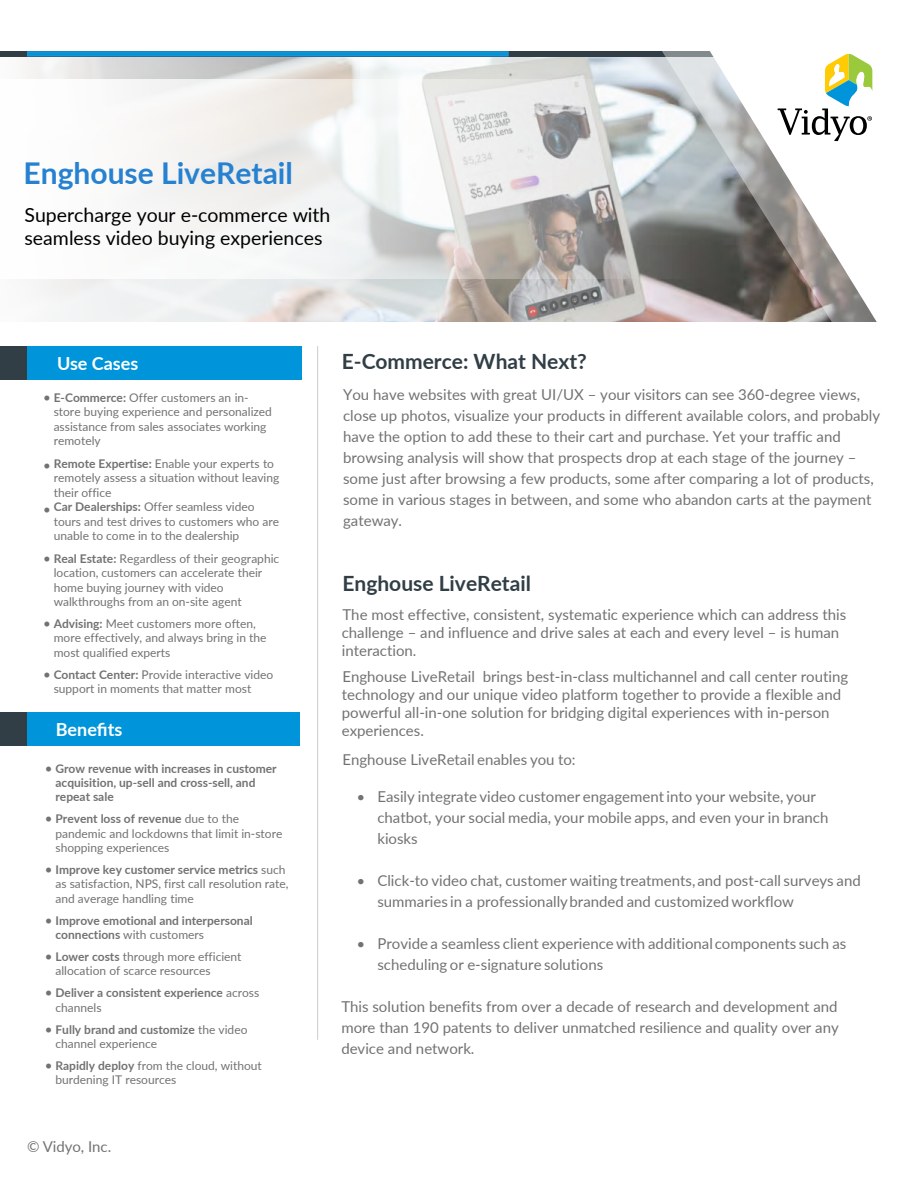
<style>
.page{position:relative;width:918px;height:1188px;background:#fff}
.page>*{position:absolute;margin:0;border:0;box-sizing:border-box;transform-origin:0 0}
.t1{font:700 30px "Lato";color:#2681d1}
.t2{font:700 21px "Lato";color:#313e45}
.t3{font:19.5px/23.4px "Lato";color:#000}
.t4{font:700 18px "Lato";color:#fff}
.t5{font:15px/21px "Lato";color:#727272}
.t6{font:15px/21px "Lato";color:#727272}
.t7{font:15px "Lato";color:#747373}
.t8{font:13.35px "Lato";color:#727272}
.t9{font:12px/14.4px "Lato";color:#727272}
.t10{font:700 12px/14.4px "Lato";color:#727272}
.t11{font:700 12px/14.4px "Lato";color:#727272}
.s1{font-style:inherit}
.s2{font-size:13.35px}
.s3{font-weight:700}
.s4{font-weight:400;font-size:13.35px}
.s5{font-weight:400}
</style>
<div class="page">
<img style="left:23px;top:57px;width:607px;height:264px">
<div style="left:0;top:51px;width:918px;height:6px;background:#313e45"></div>
<svg style="left:630px;top:51px;width:48px;height:271px;background:#c6c0c2"></svg>
<svg style="left:678px;top:51px;width:240px;height:271px"></svg>
<svg style="left:778px;top:54px;width:94px;height:87px"></svg>
<svg style="left:27px;top:51px;width:482px;height:6px;background:#128bc6"></svg>
<hr style="left:317px;top:346px;width:1px;height:694px;background:#ccc">
<svg style="left:23px;top:80px;width:665px;height:199px"></svg>
<div style="left:1px;top:712px;width:299px;height:34px;background:#0095da"></div>
<div style="left:1px;top:346px;width:301px;height:34px;background:#0095da"></div>
<div style="left:0;top:346px;width:27px;height:34px;background:#313e45"></div>
<div style="left:0;top:712px;width:27px;height:34px;background:#313e45"></div>
<h1 class="t1" style="left:24px;top:151px;width:271px">Enghouse Live<span class="s1">Retail</span></h1>
<h3 class="t3" style="left:25px;top:202px;width:307px">Supercharge your e-commerce with seamless video buying experiences</h3>
<h3 class="t4" style="left:57px;top:350px;width:83px">Use Cases</h3>
<p class="t9" style="left:54px;top:390px;width:220px;text-indent:-11px"><span class="s2">•</span> <span class="s3">E-Commerce</span><span class="s3">:</span> Offer customers an in&shy;store buying experience and personalized assistance from sales associates <span class="s1">working remotely</span></p>
<p class="t8" style="left:43px;top:456px;width:9px">•</p>
<p class="t8" style="left:43px;top:499px;width:9px">•</p>
<p class="t9" style="left:54px;top:456px;width:227px"><span class="s3">Remote Expertise:</span> Enable your experts to remotely assess a situation without leaving their office<br><span class="s3">Car Dealerships:</span> Offer seamless video tours and test drives to customers who are unable to come in to the dealership</p>
<p class="t9" style="left:54px;top:551px;width:227px;text-indent:-11px"><span class="s2">•</span> <span class="s3">Real Estate:</span> Regardless of their geographic location, customers can accelerate their home buying journey with video walkthroughs from an on-site agent</p>
<p class="t9" style="left:54px;top:616px;width:214px;text-indent:-11px"><span class="s2">•</span> <span class="s3">Advising:</span> Meet customers more often, more effectively, and always bring in the most qualified experts</p>
<p class="t9" style="left:54px;top:667px;width:221px;text-indent:-11px"><span class="s2">•</span> <span class="s3">Contact Center:</span> Provide interactive video support in moments that matter most</p>
<h3 class="t4" style="left:56px;top:716px;width:68px">Benefits</h3>
<p class="t11" style="left:55px;top:760px;width:223px;text-indent:-11px"><span class="s4">•</span> Grow revenue with increases in customer acquisition, up-sell and cross-sell, and repeat sale</p>
<p class="t9" style="left:55px;top:811px;width:228px;text-indent:-11px"><span class="s2">•</span> <span class="s3">Prevent loss of revenue</span> due to the pandemic and lockdowns that limit in-store shopping experiences</p>
<p class="t9" style="left:55px;top:862px;width:234px;text-indent:-11px"><span class="s2">•</span> <span class="s3">Improve key customer service metrics</span> such as satisfaction, NPS, first call resolution rate, and average handling time</p>
<p class="t10" style="left:55px;top:913px;width:199px;text-indent:-11px"><span class="s4">•</span> Improve emotional and interpersonal connections <span class="s5">with customers</span></p>
<p class="t9" style="left:55px;top:949px;width:188px;text-indent:-11px"><span class="s2">•</span> <span class="s3">Lower costs</span> through more efficient allocation of scarce resources</p>
<p class="t10" style="left:55px;top:985px;width:205px;text-indent:-11px"><span class="s4">•</span> Deliver a consistent experience <span class="s5">across channels</span></p>
<p class="t9" style="left:55px;top:1022px;width:194px;text-indent:-11px"><span class="s2">•</span> <span class="s3">Fully brand and customize</span> the video channel experience</p>
<p class="t9" style="left:55px;top:1058px;width:208px;text-indent:-11px"><span class="s2">•</span> <span class="s3">Rapidly deploy</span> from the cloud, without <span class="s1">burdening IT resources</span></p>
<p class="t7" style="left:27px;top:1136px;width:86px">© Vidyo, Inc.</p>
<h2 class="t2" style="left:342px;top:346px;width:247px">E-Commerce: What Next?</h2>
<p class="t5" style="left:343px;top:384px;width:539px">You have websites with great UI/UX – your visitors can see 360-degree views, close up photos, visualize your products in different available colors, and probably have the option to add these to their cart and purchase. Yet your traffic and browsing analysis will show that prospects drop at each stage of the journey – some just after browsing a few products, some after comparing a lot of products, some in various stages in between, and some who abandon carts at the payment gateway.</p>
<h2 class="t2" style="left:342px;top:568px;width:190px">Enghouse LiveRetail</h2>
<p class="t5" style="left:342px;top:605px;width:506px;line-height:18px">The most effective, consistent, systematic experience which can address this challenge – and influence and drive sales at each and every level – is human interaction.</p>
<p class="t5" style="left:342px;top:667px;width:508px;line-height:18px">Enghouse LiveRetail brings best-in-class multichannel and call center routing technology and our unique video platform together to provide a flexible and powerful all-in-one solution for bridging digital experiences with in-person experiences.</p>
<p class="t6" style="left:342px;top:748px;width:235px"><span class="s1">Enghouse Live</span>Retail enables you to:</p>
<p class="t6" style="left:377px;top:785px;width:453px;text-indent:-20px">• Easily integrate video customer engagement into your website, your chatbot, your social media, your mobile apps, and even your in branch kiosks</p>
<p class="t6" style="left:377px;top:869px;width:485px;text-indent:-20px">• Click-to video chat, customer waiting treatments, and post-call surveys and summaries in a professionally branded and customized workflow</p>
<p class="t6" style="left:377px;top:932px;width:471px;text-indent:-20px">• Provide a seamless client experience with additional components such as scheduling or e-signature solutions</p>
<p class="t5" style="left:341px;top:996px;width:499px;text-align:justify">This solution benefits from over a decade of research and development and more than 190 patents to deliver unmatched resilience and quality over any device and network.</p>
</div>
